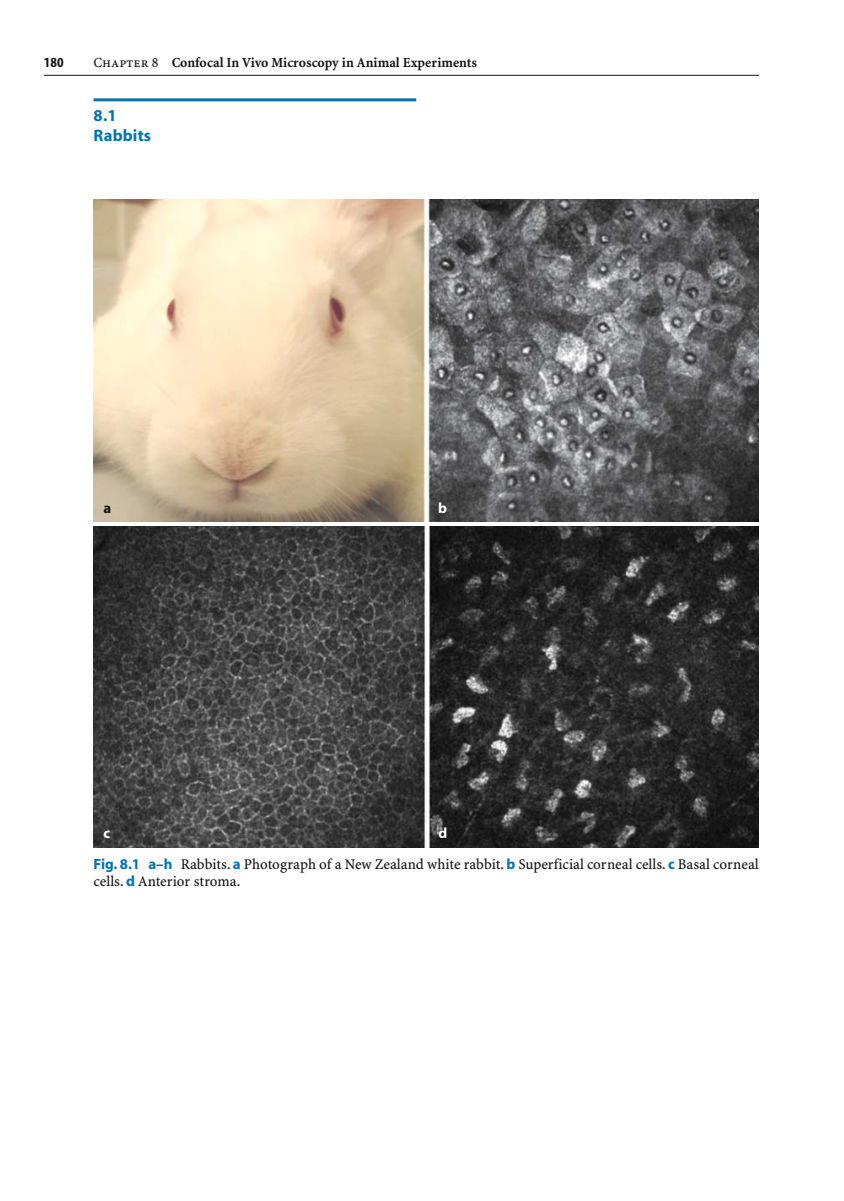
<style>
.page{position:relative;width:844px;height:1201px;background:#fff}
.page>*{position:absolute;margin:0;border:0;box-sizing:border-box;transform-origin:0 0}
.t1{font:16.62px/19.8px "Myriad MM 700 600";letter-spacing:.01em;color:#0073b2}
.t2{font:14.88px/17.3px "S Minion Plus";color:#141314}
.t3{font:14.88px "Myriad MM 700 600";color:#fff}
.t4{font:14.88px "Myriad MM 700 600";color:#141314}
.t5{font:700 14px "S Minion Plus";color:#141314}
.t6{font:14px "Myriad MM 700 400";color:#141314}
.s1{font-family:"S Minion Plus SC";font-weight:400}
.s2{font-family:"Myriad MM 700 600";color:#0073b2}
</style>
<div class="page">
<hr style="left:44px;top:75px;width:714px;height:1px;background:#141314">
<img style="left:93px;top:199px;width:665px;height:323px">
<img style="left:93px;top:527px;width:665px;height:320px">
<hr style="left:93px;top:98px;width:323px;height:3px;background:#0073b2">
<p class="t6" style="left:44px;top:55px;width:21px">180</p>
<p class="t5" style="left:93px;top:57px;width:385px"><span class="s1">Chapter 8</span> Confocal In Vivo Microscopy in Animal Experiments</p>
<p class="t1" style="left:93px;top:107px;width:59px">8.1<br>Rabbits</p>
<p class="t4" style="left:103px;top:502px;width:9px">a</p>
<p class="t3" style="left:438px;top:502px;width:10px">b</p>
<p class="t3" style="left:103px;top:827px;width:8px">c</p>
<p class="t3" style="left:438px;top:827px;width:10px">d</p>
<p class="t2" style="left:93px;top:856px;width:666px"><span class="s2">Fig. 8.1 a–h</span> Rabbits. <span class="s2">a</span> Photograph of a New Zealand white rabbit.<span class="s2">b</span> Superficial corneal cells. <span class="s2">c</span> Basal corneal cells. <span class="s2">d</span> Anterior stroma.</p>
</div>
